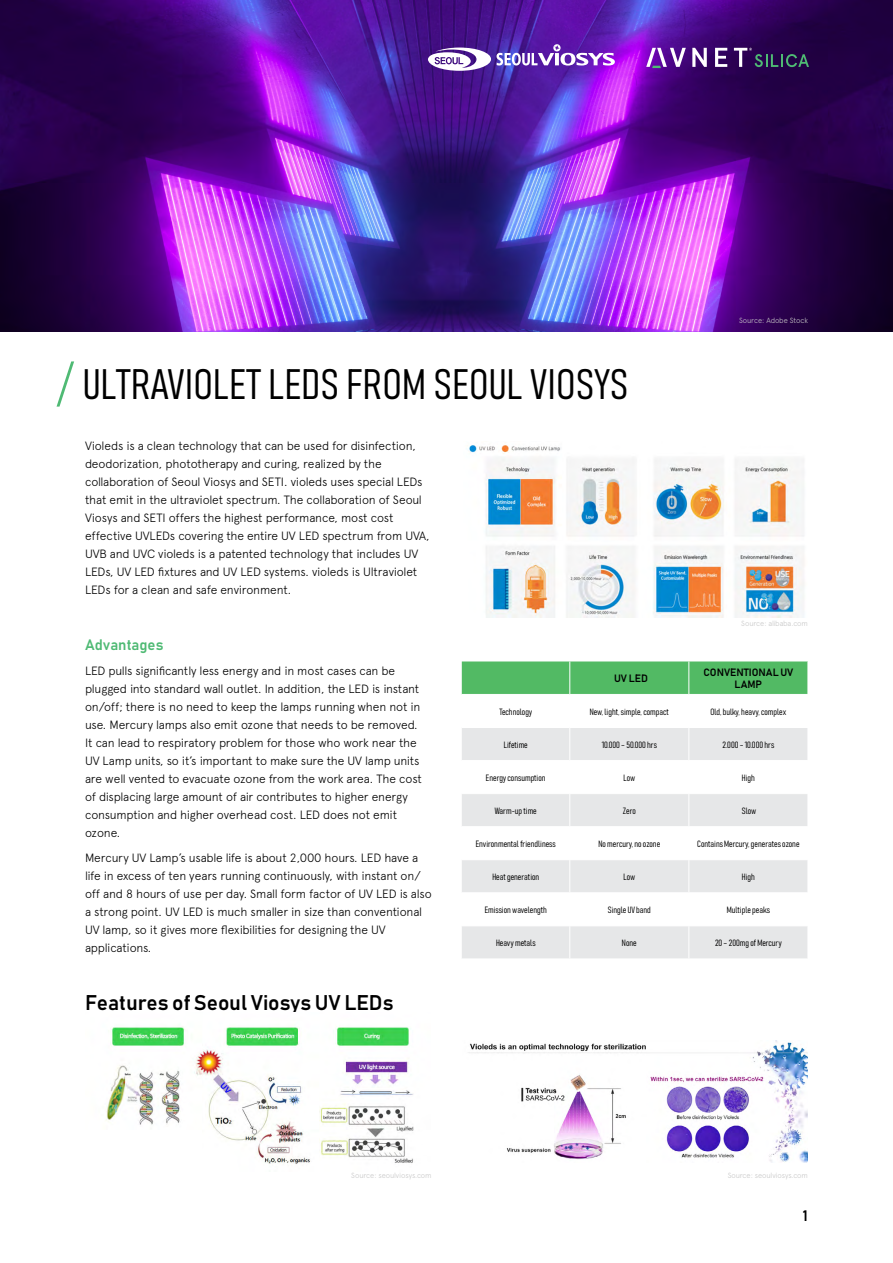
<style>
.page{position:relative;width:893px;height:1263px;background:#fff}
.page>*{position:absolute;margin:0;border:0;box-sizing:border-box;transform-origin:0 0}
.t1{font:42px "Bahnschrift";letter-spacing:.02em;color:#000}
.t2{font:21px "Bahnschrift";color:#000}
.t3{font:15px "Bahnschrift";color:#4fba74}
.t4{font:15px "Bahnschrift";color:#000}
.t5{font:300 12px/18px "Apercu Avnet";letter-spacing:-.015em;color:#000}
.t6{font:10.5px/12.6px "Bahnschrift";color:#000;text-align:center}
.t7{font:9px "Bahnschrift";color:#000}
.t8{font:300 7.5px "Apercu Avnet";letter-spacing:-.01em;color:#c8c8c8}
</style>
<div class="page">
<img style="left:0;top:0;width:893px;height:332px">
<svg style="left:57px;top:361px;width:17px;height:46px"></svg>
<img style="left:428px;top:44px;width:187px;height:27px">
<svg style="left:715px;top:48px;width:12px;height:19px"></svg>
<svg style="left:646px;top:48px;width:40px;height:20px"></svg>
<svg style="left:692px;top:48px;width:15px;height:19px"></svg>
<svg style="left:734px;top:48px;width:75px;height:19px"></svg>
<img style="left:469px;top:445px;width:335px;height:172px">
<img style="left:106px;top:1026px;width:308px;height:138px">
<img style="left:468px;top:1040px;width:340px;height:122px">
<div style="left:462px;top:661px;width:345px;height:33px;background:#52ba64"></div>
<svg style="left:462px;top:728px;width:345px;height:230px;fill:#e6e7e8"></svg>
<svg style="left:462px;top:827px;width:345px;height:98px"></svg>
<hr style="left:569px;top:661px;width:1px;height:33px;background:#fff">
<hr style="left:688px;top:661px;width:1px;height:33px;background:#fff">
<hr style="left:569px;top:728px;width:1px;height:32px;background:#fff">
<hr style="left:688px;top:728px;width:1px;height:32px;background:#fff">
<hr style="left:462px;top:760px;width:108px;height:1px;background:#fff">
<hr style="left:570px;top:760px;width:119px;height:1px;background:#fff">
<hr style="left:569px;top:761px;width:1px;height:32px;background:#fff">
<hr style="left:689px;top:760px;width:119px;height:1px;background:#fff">
<hr style="left:688px;top:761px;width:1px;height:32px;background:#fff">
<hr style="left:462px;top:793px;width:108px;height:1px;background:#fff">
<hr style="left:570px;top:793px;width:119px;height:1px;background:#fff">
<hr style="left:569px;top:794px;width:1px;height:32px;background:#fff">
<hr style="left:689px;top:793px;width:119px;height:1px;background:#fff">
<hr style="left:688px;top:794px;width:1px;height:32px;background:#fff">
<hr style="left:462px;top:826px;width:108px;height:1px;background:#fff">
<hr style="left:570px;top:826px;width:119px;height:1px;background:#fff">
<hr style="left:569px;top:827px;width:1px;height:32px;background:#fff">
<hr style="left:689px;top:826px;width:119px;height:1px;background:#fff">
<hr style="left:688px;top:827px;width:1px;height:32px;background:#fff">
<hr style="left:462px;top:859px;width:108px;height:1px;background:#fff">
<hr style="left:570px;top:859px;width:119px;height:1px;background:#fff">
<hr style="left:569px;top:860px;width:1px;height:32px;background:#fff">
<hr style="left:689px;top:859px;width:119px;height:1px;background:#fff">
<hr style="left:688px;top:860px;width:1px;height:32px;background:#fff">
<hr style="left:462px;top:892px;width:108px;height:1px;background:#fff">
<hr style="left:570px;top:892px;width:119px;height:1px;background:#fff">
<hr style="left:569px;top:893px;width:1px;height:32px;background:#fff">
<hr style="left:689px;top:892px;width:119px;height:1px;background:#fff">
<hr style="left:688px;top:893px;width:1px;height:32px;background:#fff">
<hr style="left:462px;top:925px;width:108px;height:1px;background:#fff">
<hr style="left:570px;top:925px;width:119px;height:1px;background:#fff">
<hr style="left:569px;top:926px;width:1px;height:32px;background:#fff">
<hr style="left:689px;top:925px;width:119px;height:1px;background:#fff">
<hr style="left:688px;top:926px;width:1px;height:32px;background:#fff">
<h1 class="t1" style="left:83px;top:357px;width:547px">ULTRAVIOLET LEDS FROM SEOUL VIOSYS</h1>
<p class="t5" style="left:85px;top:436px;width:346px">Violeds is a clean technology that can be used for disinfection, deodorization, phototherapy and curing, realized by the collaboration of Seoul Viosys and SETI. violeds uses special LEDs that emit in the ultraviolet spectrum. The collaboration of Seoul Viosys and SETI offers the highest performance, most cost effective UVLEDs covering the entire UV LED spectrum from UVA, UVB and UVC violeds is a patented technology that includes UV LEDs, UV LED fixtures and UV LED systems. violeds is Ultraviolet LEDs for a clean and safe environment.</p>
<p class="t8" style="left:739px;top:315px;width:70px">Source: Adobe Stock</p>
<p class="t8" style="left:741px;top:618px;width:68px">Source: alibaba.com</p>
<p class="t3" style="left:85px;top:636px;width:80px">Advantages</p>
<p class="t5" style="left:85px;top:661px;width:338px">LED pulls significantly less energy and in most cases can be plugged into standard wall outlet. In addition, the LED is instant on/off; there is no need to keep the lamps running when not in use. Mercury lamps also emit ozone that needs to be removed.<br>It can lead to respiratory problem for those who work near the UV Lamp units, so it’s important to make sure the UV lamp units are well vented to evacuate ozone from the work area. The cost of displacing large amount of air contributes to higher energy consumption and higher overhead cost. LED does not emit ozone.</p>
<p class="t5" style="left:85px;top:848px;width:348px">Mercury UV Lamp’s usable life is about 2,000 hours. LED have a life in excess of ten years running continuously, with instant on/ off and 8 hours of use per day. Small form factor of UV LED is also a strong point. UV LED is much smaller in size than conventional UV lamp, so it gives more flexibilities for designing the UV applications.</p>
<h2 class="t2" style="left:85px;top:990px;width:310px">Features of Seoul Viosys UV LEDs</h2>
<p class="t6" style="left:614px;top:672px;width:35px">UV LED</p>
<p class="t6" style="left:703px;top:666px;width:92px">CONVENTIONAL UV<br>LAMP</p>
<p class="t7" style="left:499px;top:706px;width:34px">Technology</p>
<p class="t7" style="left:590px;top:706px;width:81px">New, light, simple, compact</p>
<p class="t7" style="left:710px;top:706px;width:77px">Old, bulky, heavy, complex</p>
<p class="t7" style="left:504px;top:739px;width:26px">Lifetime</p>
<p class="t7" style="left:602px;top:739px;width:57px">10.000 – 50.000 hrs</p>
<p class="t7" style="left:722px;top:739px;width:53px">2.000 – 10.000 hrs</p>
<p class="t7" style="left:486px;top:772px;width:61px">Energy consumption</p>
<p class="t7" style="left:623px;top:772px;width:13px">Low</p>
<p class="t7" style="left:742px;top:772px;width:14px">High</p>
<p class="t7" style="left:495px;top:805px;width:44px">Warm-up time</p>
<p class="t7" style="left:623px;top:805px;width:14px">Zero</p>
<p class="t7" style="left:742px;top:805px;width:16px">Slow</p>
<p class="t7" style="left:476px;top:838px;width:81px">Environmental friendliness</p>
<p class="t7" style="left:598px;top:838px;width:63px">No mercury, no ozone</p>
<p class="t7" style="left:697px;top:838px;width:104px">Contains Mercury, generates ozone</p>
<p class="t7" style="left:492px;top:871px;width:48px">Heat generation</p>
<p class="t7" style="left:623px;top:871px;width:13px">Low</p>
<p class="t7" style="left:742px;top:871px;width:14px">High</p>
<p class="t7" style="left:485px;top:904px;width:64px">Emission wavelength</p>
<p class="t7" style="left:608px;top:904px;width:45px">Single UV band</p>
<p class="t7" style="left:727px;top:904px;width:45px">Multiple peaks</p>
<p class="t7" style="left:496px;top:937px;width:41px">Heavy metals</p>
<p class="t7" style="left:622px;top:937px;width:16px">None</p>
<p class="t7" style="left:715px;top:937px;width:68px">20 – 200mg of Mercury</p>
<p class="t8" style="left:351px;top:1170px;width:82px">Source: seoulviosys.com</p>
<p class="t8" style="left:728px;top:1170px;width:82px">Source: seoulviosys.com</p>
<p class="t4" style="left:803px;top:1206px;width:6px">1</p>
</div>
